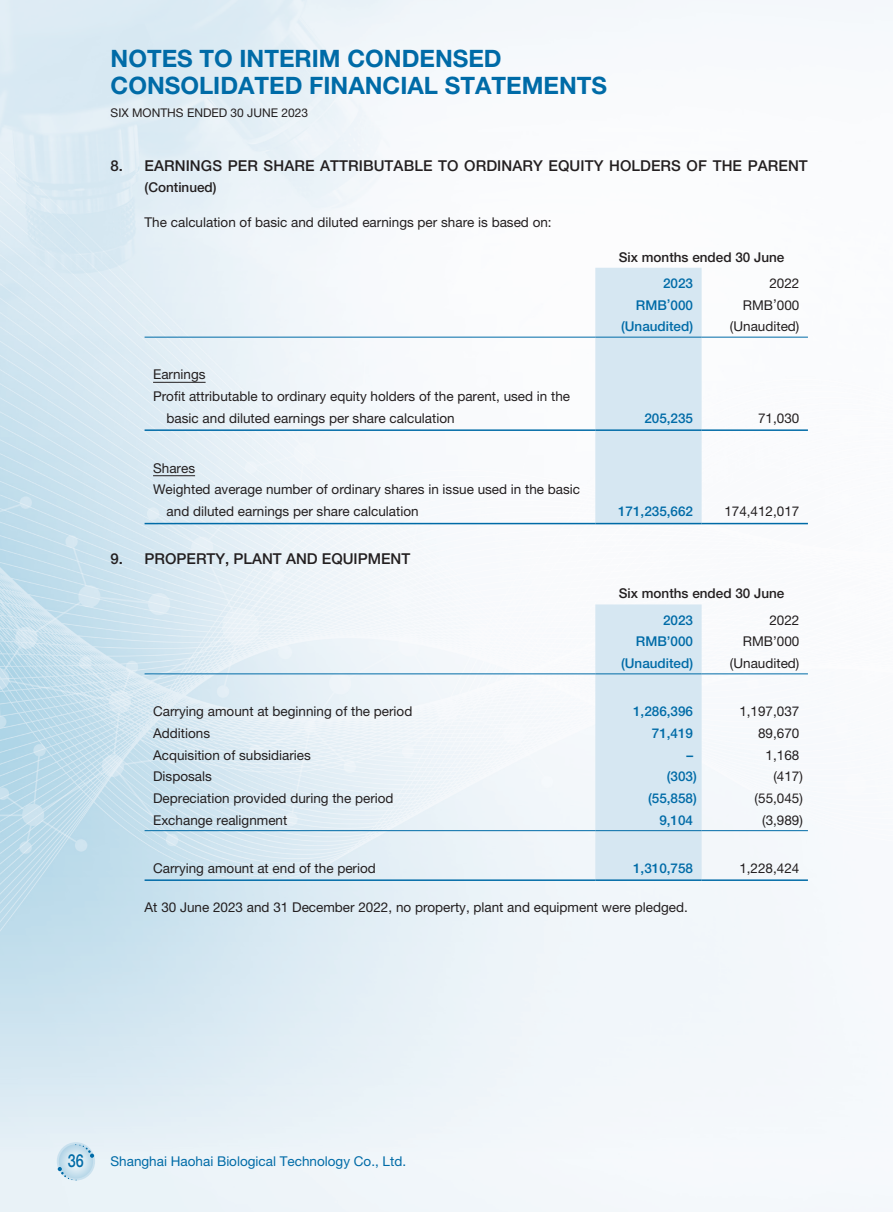
<style>
.page{position:relative;width:893px;height:1212px;background:#fff}
.page>*{position:absolute;margin:0;border:0;box-sizing:border-box;transform-origin:0 0}
.t1{font:700 24px/27px "Helvetica Neue LT Std";color:#006ba7}
.t2{font:500 18px "Helvetica Neue LT Std";color:#006ba7;scale:.8 1}
.t3{font:500 15px "Helvetica Neue LT Std";letter-spacing:.005em;color:#231f20}
.t4{font:13.5px "Helvetica Neue LT Std";color:#231f20}
.t5{font:500 13.5px "Helvetica Neue LT Std";color:#006ba7}
.t6{font:500 13.5px "Helvetica Neue LT Std";color:#231f20}
.t7{font:13.5px "Helvetica Neue LT Std";color:#006ba7}
.t8{font:12px "Helvetica Neue LT Std";color:#231f20}
</style>
<div class="page">
<img style="left:0;top:0;width:893px;height:1212px">
<div style="left:57px;top:1142px;width:38px;height:38px;background:#c8e0ee;border-radius:50%"></div>
<svg style="left:59px;top:1144px;width:34px;height:34px"></svg>
<svg style="left:75px;top:1144px;width:19px;height:14px"></svg>
<svg style="left:58px;top:1167px;width:19px;height:13px"></svg>
<div style="left:595px;top:268px;width:107px;height:255px;background:#d6e7f2"></div>
<hr style="left:145px;top:337px;width:450px;height:1px;background:#006ba7">
<hr style="left:595px;top:337px;width:107px;height:1px;background:#006ba7">
<hr style="left:702px;top:337px;width:106px;height:1px;background:#006ba7">
<hr style="left:153px;top:382px;width:53px;height:1px;background:#231f20">
<hr style="left:145px;top:429px;width:450px;height:2px;background:#006ba7">
<hr style="left:595px;top:429px;width:107px;height:2px;background:#006ba7">
<hr style="left:702px;top:429px;width:106px;height:2px;background:#006ba7">
<hr style="left:153px;top:475px;width:42px;height:1px;background:#231f20">
<hr style="left:145px;top:523px;width:450px;height:1px;background:#006ba7">
<hr style="left:595px;top:523px;width:107px;height:1px;background:#006ba7">
<hr style="left:702px;top:523px;width:106px;height:1px;background:#006ba7">
<div style="left:595px;top:604px;width:107px;height:275px;background:#d6e7f2"></div>
<hr style="left:145px;top:673px;width:450px;height:1px;background:#006ba7">
<hr style="left:595px;top:673px;width:107px;height:1px;background:#006ba7">
<hr style="left:702px;top:673px;width:106px;height:1px;background:#006ba7">
<hr style="left:145px;top:830px;width:450px;height:1px;background:#006ba7">
<hr style="left:595px;top:830px;width:107px;height:1px;background:#006ba7">
<hr style="left:702px;top:830px;width:106px;height:1px;background:#006ba7">
<hr style="left:145px;top:879px;width:450px;height:2px;background:#006ba7">
<hr style="left:595px;top:879px;width:107px;height:2px;background:#006ba7">
<hr style="left:702px;top:879px;width:106px;height:2px;background:#006ba7">
<h1 class="t1" style="left:111px;top:45px;width:498px">NOTES TO INTERIM CONDENSED<br>CONSOLIDATED FINANCIAL STATEMENTS</h1>
<p class="t8" style="left:111px;top:105px;width:199px">SIX MONTHS ENDED 30 JUNE 2023</p>
<p class="t3" style="left:111px;top:156px;width:699px">8. EARNINGS PER SHARE ATTRIBUTABLE TO ORDINARY EQUITY HOLDERS OF THE PARENT</p>
<p class="t6" style="left:145px;top:180px;width:74px">(Continued)</p>
<p class="t4" style="left:145px;top:214px;width:409px">The calculation of basic and diluted earnings per share is based on:</p>
<p class="t6" style="left:619px;top:249px;width:167px">Six months ended 30 June</p>
<p class="t5" style="left:663px;top:275px;width:32px">2023</p>
<p class="t4" style="left:769px;top:275px;width:32px">2022</p>
<p class="t5" style="left:636px;top:297px;width:59px">RMB’000</p>
<p class="t4" style="left:743px;top:297px;width:58px">RMB’000</p>
<p class="t5" style="left:621px;top:318px;width:74px">(Unaudited)</p>
<p class="t4" style="left:730px;top:318px;width:71px">(Unaudited)</p>
<p class="t4" style="left:153px;top:366px;width:54px">Earnings</p>
<p class="t4" style="left:153px;top:388px;width:419px">Profit attributable to ordinary equity holders of the parent, used in the</p>
<p class="t4" style="left:167px;top:410px;width:290px">basic and diluted earnings per share calculation</p>
<p class="t5" style="left:644px;top:410px;width:50px">205,235</p>
<p class="t4" style="left:758px;top:410px;width:43px">71,030</p>
<p class="t4" style="left:153px;top:460px;width:43px">Shares</p>
<p class="t4" style="left:153px;top:482px;width:429px">Weighted average number of ordinary shares in issue used in the basic</p>
<p class="t4" style="left:167px;top:503px;width:254px">and diluted earnings per share calculation</p>
<p class="t5" style="left:618px;top:503px;width:77px">171,235,662</p>
<p class="t4" style="left:724px;top:503px;width:77px">174,412,017</p>
<p class="t3" style="left:111px;top:549px;width:301px">9. PROPERTY, PLANT AND EQUIPMENT</p>
<p class="t6" style="left:619px;top:585px;width:167px">Six months ended 30 June</p>
<p class="t5" style="left:663px;top:612px;width:32px">2023</p>
<p class="t4" style="left:769px;top:612px;width:32px">2022</p>
<p class="t5" style="left:636px;top:633px;width:59px">RMB’000</p>
<p class="t4" style="left:743px;top:633px;width:58px">RMB’000</p>
<p class="t5" style="left:621px;top:655px;width:74px">(Unaudited)</p>
<p class="t4" style="left:730px;top:655px;width:71px">(Unaudited)</p>
<p class="t4" style="left:153px;top:703px;width:261px">Carrying amount at beginning of the period</p>
<p class="t5" style="left:633px;top:703px;width:62px">1,286,396</p>
<p class="t4" style="left:739px;top:703px;width:62px">1,197,037</p>
<p class="t4" style="left:153px;top:725px;width:59px">Additions</p>
<p class="t5" style="left:652px;top:725px;width:43px">71,419</p>
<p class="t4" style="left:758px;top:725px;width:43px">89,670</p>
<p class="t4" style="left:153px;top:747px;width:159px">Acquisition of subsidiaries</p>
<p class="t5" style="left:686px;top:747px;width:8px">–</p>
<p class="t4" style="left:766px;top:747px;width:35px">1,168</p>
<p class="t4" style="left:153px;top:768px;width:60px">Disposals</p>
<p class="t5" style="left:667px;top:768px;width:32px">(303)</p>
<p class="t4" style="left:773px;top:768px;width:31px">(417)</p>
<p class="t4" style="left:153px;top:790px;width:242px">Depreciation provided during the period</p>
<p class="t5" style="left:648px;top:790px;width:50px">(55,858)</p>
<p class="t4" style="left:755px;top:790px;width:50px">(55,045)</p>
<p class="t4" style="left:153px;top:812px;width:136px">Exchange realignment</p>
<p class="t5" style="left:659px;top:812px;width:35px">9,104</p>
<p class="t4" style="left:762px;top:812px;width:42px">(3,989)</p>
<p class="t4" style="left:153px;top:860px;width:224px">Carrying amount at end of the period</p>
<p class="t5" style="left:633px;top:860px;width:62px">1,310,758</p>
<p class="t4" style="left:739px;top:860px;width:62px">1,228,424</p>
<p class="t4" style="left:145px;top:899px;width:545px">At 30 June 2023 and 31 December 2022, no property, plant and equipment were pledged.</p>
<h2 class="t2" style="left:68px;top:1150px;width:22px">36</h2>
<p class="t7" style="left:111px;top:1153px;width:297px">Shanghai Haohai Biological Technology Co., Ltd.</p>
</div>
